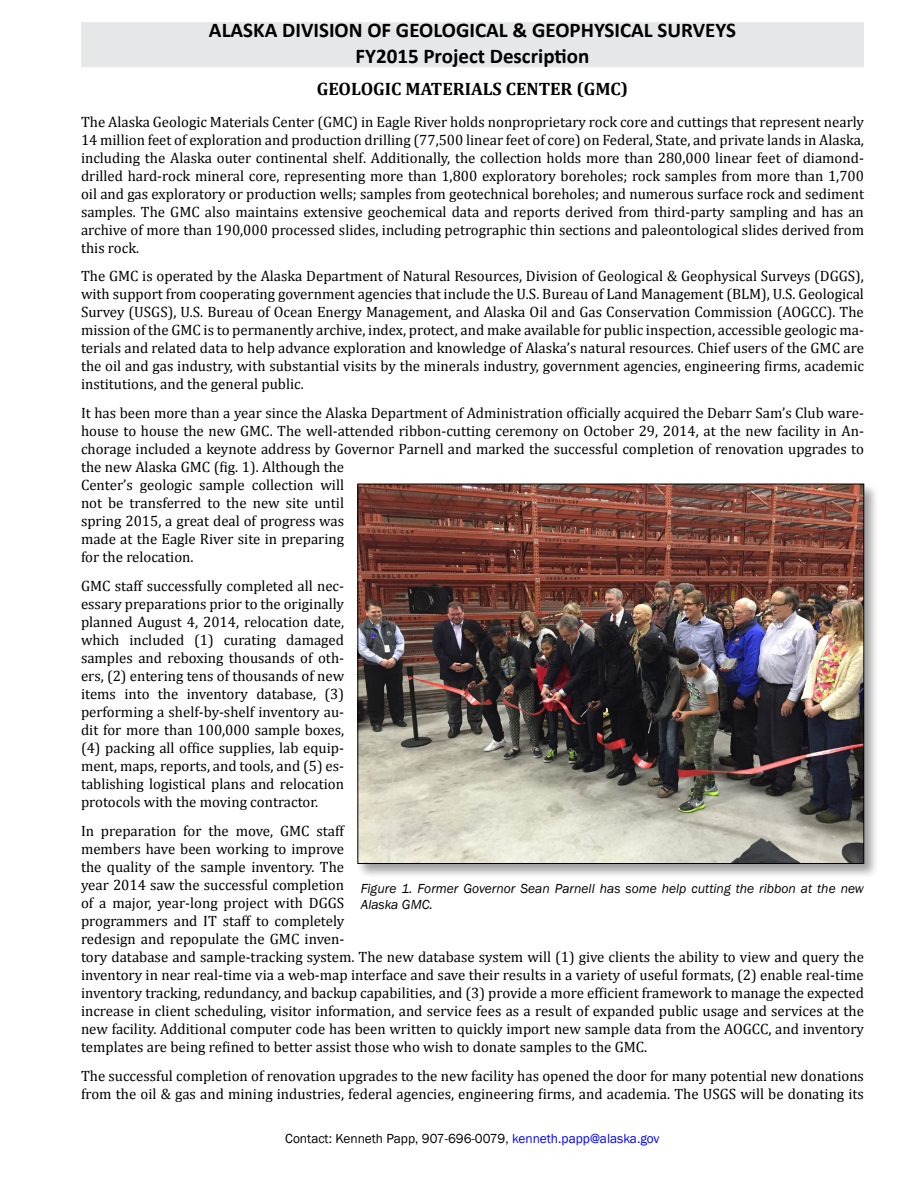
<style>
.page{position:relative;width:918px;height:1188px;background:#fff}
.page>*{position:absolute;margin:0;border:0;box-sizing:border-box;transform-origin:0 0}
.t1{font:700 21px/25.2px "Calibri";color:#000;text-align:center}
.t2{font:700 18px "Cambria";color:#000}
.t3{font:15px/18px "Cambria";color:#000;text-align:justify}
.t4{font:italic 13.5px/16.2px "Franklin Gothic";color:#000}
.t5{font:13.5px "Franklin Gothic";color:#000}
.s1{color:#00f}
</style>
<div class="page">
<div style="left:81px;top:22px;width:783px;height:45px;background:#e6e7e8"></div>
<div style="left:356px;top:483px;width:523px;height:395px;background:#000;opacity:.37"></div>
<img style="left:360px;top:486px;width:502px;height:376px">
<h1 class="t1" style="left:209px;top:17px;width:529px">ALASKA DIVISION OF GEOLOGICAL &amp; GEOPHYSICAL SURVEYS<br>FY2015 Project Description</h1>
<p class="t2" style="left:317px;top:78px;width:23px">GEOLOGIC</p>
<p class="t2" style="left:405px;top:78px;width:27px">MATERIALS</p>
<p class="t2" style="left:506px;top:78px;width:23px">CENTER</p>
<p class="t2" style="left:577px;top:78px;width:53px">(GMC)</p>
<p class="t3" style="left:81px;top:112px;width:785px">The Alaska Geologic Materials Center (GMC) in Eagle River holds nonproprietary rock core and cuttings that represent nearly 14 million feet of exploration and production drilling (77,500 linear feet of core) on Federal, State, and private lands in Alaska, including the Alaska outer continental shelf. Additionally, the collection holds more than 280,000 linear feet of diamond&shy;drilled hard-rock mineral core, representing more than 1,800 exploratory boreholes; rock samples from more than 1,700 oil and gas exploratory or production wells; samples from geotechnical boreholes; and numerous surface rock and sediment samples. The GMC also maintains extensive geochemical data and reports derived from third-party sampling and has an archive of more than 190,000 processed slides, including petrographic thin sections and paleontological slides derived from this rock.</p>
<p class="t3" style="left:81px;top:267px;width:785px">The GMC is operated by the Alaska Department of Natural Resources, Division of Geological &amp; Geophysical Surveys (DGGS), with support from cooperating government agencies that include the U.S. Bureau of Land Management (BLM), U.S. Geological Survey (USGS), U.S. Bureau of Ocean Energy Management, and Alaska Oil and Gas Conservation Commission (AOGCC). The mission of the GMC is to permanently archive, index, protect, and make available for public inspection, accessible geologic ma&shy;terials and related data to help advance exploration and knowledge of Alaska’s natural resources. Chief users of the GMC are the oil and gas industry, with substantial visits by the minerals industry, government agencies, engineering firms, academic institutions, and the general public.</p>
<p class="t3" style="left:81px;top:404px;width:785px;text-align:left">It has been more than a year since the Alaska Department of Administration officially acquired the Debarr Sam’s Club ware&shy;house to house the new GMC. The well-attended ribbon-cutting ceremony on October 29, 2014, at the new facility in An&shy;chorage included a keynote address by Governor Parnell and marked the successful completion of renovation upgrades to the new Alaska GMC (fig. 1). Although the<br>Center’s geologic sample collection will<br>not be transferred to the new site until<br>spring 2015, a great deal of progress was<br>made at the Eagle River site in preparing<br>for the relocation.</p>
<p class="t3" style="left:81px;top:577px;width:265px">GMC staff successfully completed all nec&shy;essary preparations prior to the originally planned August 4, 2014, relocation date, which included (1) curating damaged samples and reboxing thousands of oth&shy;ers, (2) entering tens of thousands of new items into the inventory database, (3) performing a shelf-by-shelf inventory au&shy;dit for more than 100,000 sample boxes, (4) packing all office supplies, lab equip&shy;ment, maps, reports, and tools, and (5) es&shy;tablishing logistical plans and relocation protocols with the moving contractor.</p>
<p class="t3" style="left:81px;top:822px;width:785px;text-align:left">In preparation for the move, GMC staff<br>members have been working to improve<br>the quality of the sample inventory. The<br>year 2014 saw the successful completion<br>of a major, year-long project with DGGS<br>programmers and IT staff to completely<br>redesign and repopulate the GMC inven-<br>tory database and sample-tracking system. The new database system will (1) give clients the ability to view and query the inventory in near real-time via a web-map interface and save their results in a variety of useful formats, (2) enable real-time inventory tracking, redundancy, and backup capabilities, and (3) provide a more efficient framework to manage the expected increase in client scheduling, visitor information, and service fees as a result of expanded public usage and services at the new facility. Additional computer code has been written to quickly import new sample data from the AOGCC, and inventory templates are being refined to better assist those who wish to donate samples to the GMC.</p>
<p class="t3" style="left:81px;top:1066px;width:785px">The successful completion of renovation upgrades to the new facility has opened the door for many potential new donations from the oil &amp; gas and mining industries, federal agencies, engineering firms, and academia. The USGS will be donating its</p>
<p class="t4" style="left:361px;top:881px;width:505px">Figure 1. Former Governor Sean Parnell has some help cutting the ribbon at the new<br>Alaska GMC.</p>
<p class="t5" style="left:285px;top:1131px;width:376px">Contact: Kenneth Papp, 907-696-0079, <span class="s1">kenneth.papp@alaska.gov</span></p>
</div>
